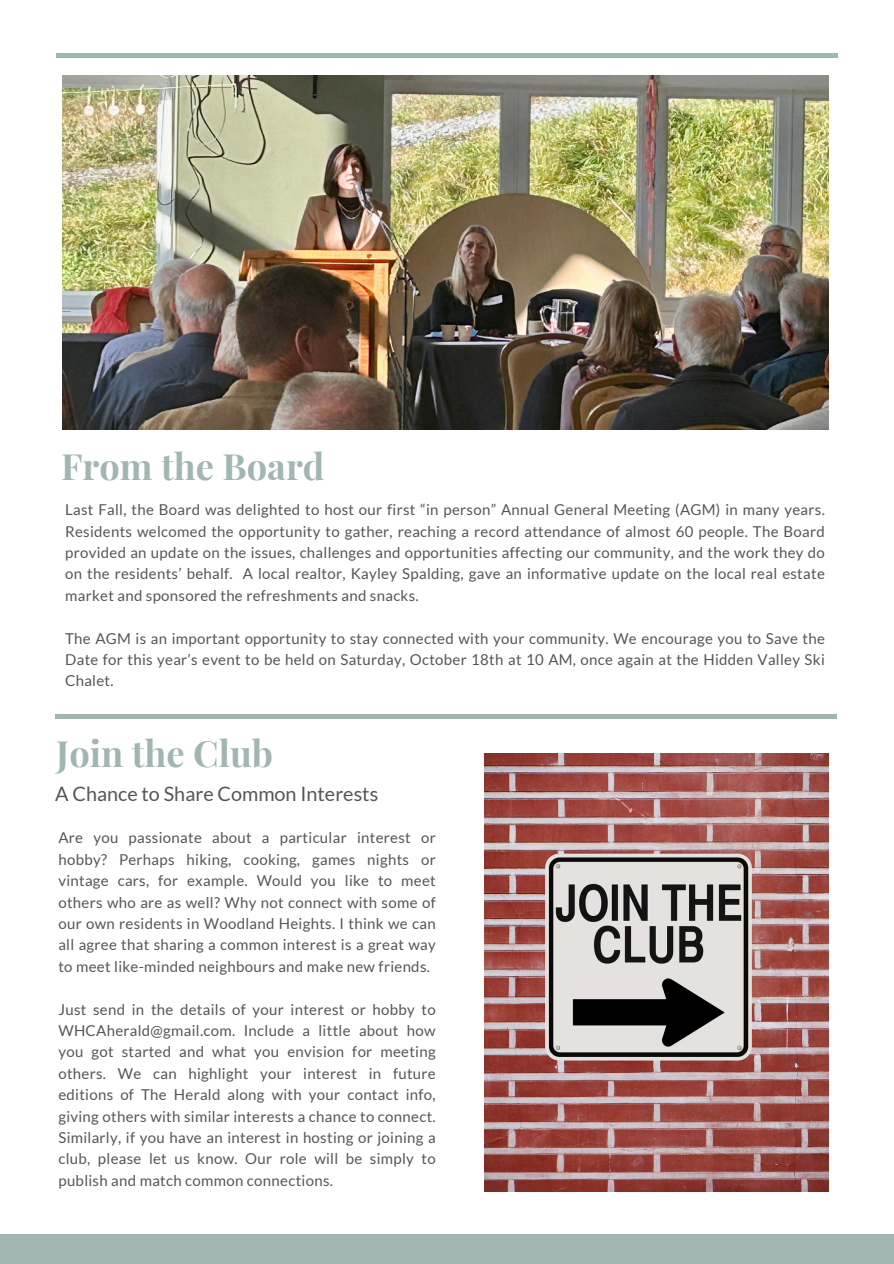
<style>
.page{position:relative;width:894px;height:1264px;background:#fff}
.page>*{position:absolute;margin:0;border:0;box-sizing:border-box;transform-origin:0 0}
.t1{font:700 36.15px "Playfair Display";color:#a1b5b3}
.t2{font:19.8px "Lato";color:#565656}
.t3{font:15px/21.3px "Lato";letter-spacing:.02em;color:#565656;text-align:justify}
</style>
<div class="page">
<div style="left:0;top:1234px;width:893px;height:29px;background:#a1b5b3"></div>
<hr style="left:56px;top:53px;width:781px;height:4px;background:#a1b5b3">
<img style="left:62px;top:76px;width:765px;height:353px">
<img style="left:484px;top:754px;width:343px;height:437px">
<div style="left:55px;top:714px;width:781px;height:5px;background:#a1b5b3"></div>
<h1 class="t1" style="left:61px;top:441px;width:265px">From the Board</h1>
<p class="t3" style="left:65px;top:498px;width:761px">Last Fall, the Board was delighted to host our first “in person” Annual General Meeting (AGM) in many years.<br>Residents welcomed the opportunity to gather, reaching a record attendance of almost 60 people. The Board provided an update on the issues, challenges and opportunities affecting our community, and the work they do on the residents’ behalf. A local realtor, Kayley Spalding, gave an informative update on the local real estate market and sponsored the refreshments and snacks.</p>
<p class="t3" style="left:65px;top:627px;width:761px">The AGM is an important opportunity to stay connected with your community. We encourage you to Save the Date for this year’s event to be held on Saturday, October 18th at 10 AM, once again at the Hidden Valley Ski Chalet.</p>
<h1 class="t1" style="left:56px;top:728px;width:218px">Join the Club</h1>
<p class="t2" style="left:55px;top:781px;width:324px">A Chance to Share Common Interests</p>
<p class="t3" style="left:58px;top:827px;width:379px">Are you passionate about a particular interest or hobby? Perhaps hiking, cooking, games nights or vintage cars, for example. Would you like to meet others who are as well? Why not connect with some of our own residents in Woodland Heights. I think we can all agree that sharing a common interest is a great way to meet like-minded neighbours and make new friends.</p>
<p class="t3" style="left:58px;top:998px;width:379px">Just send in the details of your interest or hobby to WHCAherald@gmail.com. Include a little about how you got started and what you envision for meeting others. We can highlight your interest in future editions of The Herald along with your contact info, giving others with similar interests a chance to connect.<br>Similarly, if you have an interest in hosting or joining a club, please let us know. Our role will be simply to publish and match common connections.</p>
</div>
